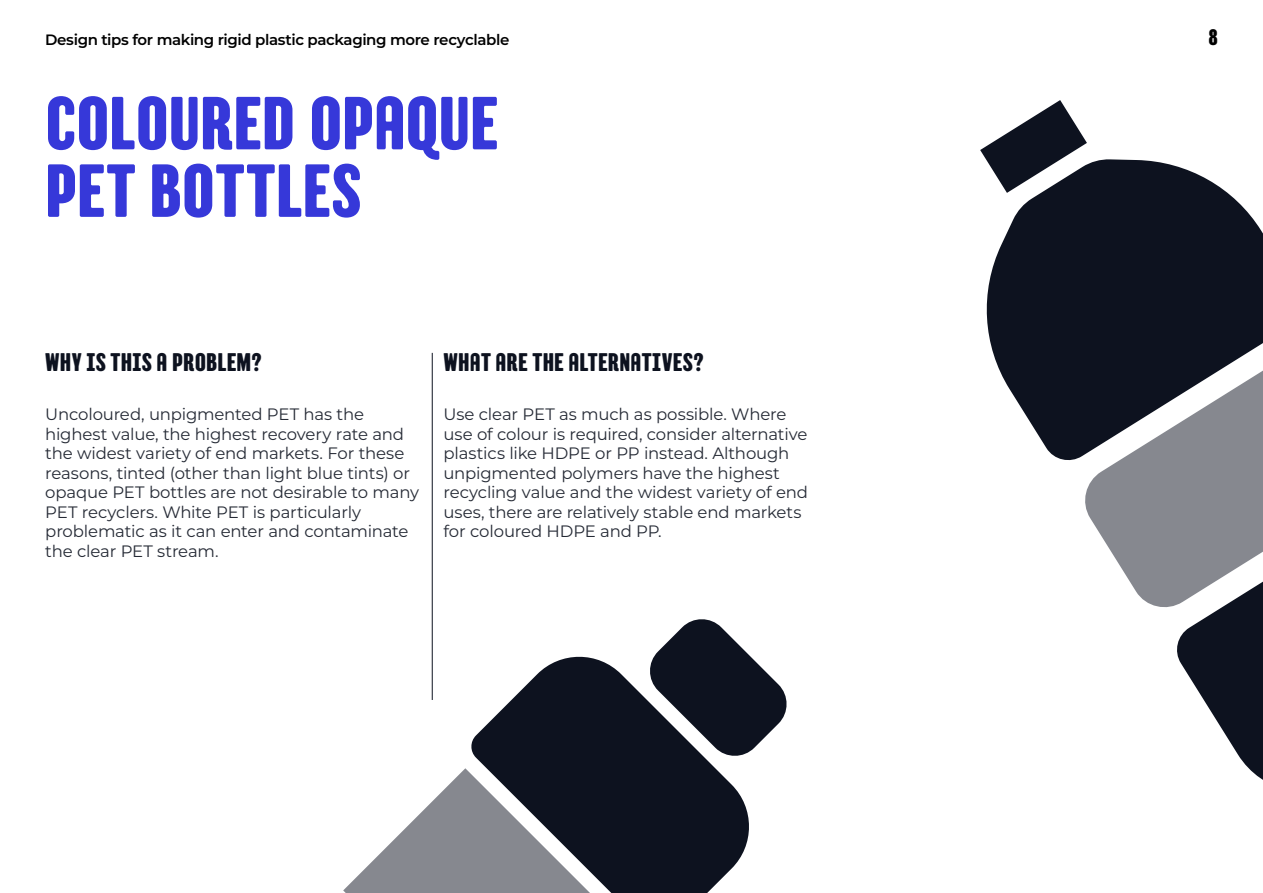
<style>
.page{position:relative;width:1263px;height:893px;background:#fff}
.page>*{position:absolute;margin:0;border:0;box-sizing:border-box;transform-origin:0 0}
.t1{font:75px/67.5px "TT Berlinerins Grotesk";letter-spacing:-.005em;color:#3638d9}
.t2{font:25.5px "TT Berlinerins Grotesk";letter-spacing:.01em;color:#0d121f}
.t3{font:22.5px "TT Berlinerins Grotesk";color:#000}
.t4{font:16.5px/19.5px "Montserrat";letter-spacing:-.01em;color:#252a35}
.t5{font:600 15px "Montserrat";letter-spacing:-.025em;color:#000}
</style>
<div class="page">
<svg style="left:658px;top:619px;width:129px;height:128px"></svg>
<svg style="left:471px;top:651px;width:284px;height:242px;fill:#0d121f"></svg>
<svg style="left:343px;top:768px;width:247px;height:125px"></svg>
<svg style="left:1177px;top:612px;width:86px;height:168px"></svg>
<svg style="left:986px;top:159px;width:277px;height:302px;background:#323641"></svg>
<svg style="left:980px;top:100px;width:107px;height:93px"></svg>
<svg style="left:1080px;top:340px;width:183px;height:272px;fill:#86888f"></svg>
<hr style="left:432px;top:353px;width:1px;height:347px;background:#0d121f">
<p class="t5" style="left:45px;top:29px;width:466px">Design tips for making rigid plastic packaging more recyclable</p>
<h3 class="t3" style="left:1208px;top:23px;width:11px">8</h3>
<h1 class="t1" style="left:45px;top:91px;width:455px">COLOURED OPAQUE<br>PET BOTTLES</h1>
<h2 class="t2" style="left:45px;top:346px;width:218px">WHY IS THIS A PROBLEM?</h2>
<p class="t4" style="left:45px;top:404px;width:375px">Uncoloured, unpigmented PET has the highest value, the highest recovery rate and the widest variety of end markets. For these reasons, tinted (other than light blue tints) or opaque PET bottles are not desirable to many PET recyclers. White PET is particularly problematic as it can enter and contaminate the clear PET stream.</p>
<h2 class="t2" style="left:443px;top:346px;width:262px">WHAT ARE THE ALTERNATIVES?</h2>
<p class="t4" style="left:443px;top:404px;width:366px">Use clear PET as much as possible. Where use of colour is required, consider alternative plastics like HDPE or PP instead. Although unpigmented polymers have the highest recycling value and the widest variety of end uses, there are relatively stable end markets for coloured HDPE and PP.</p>
</div>
